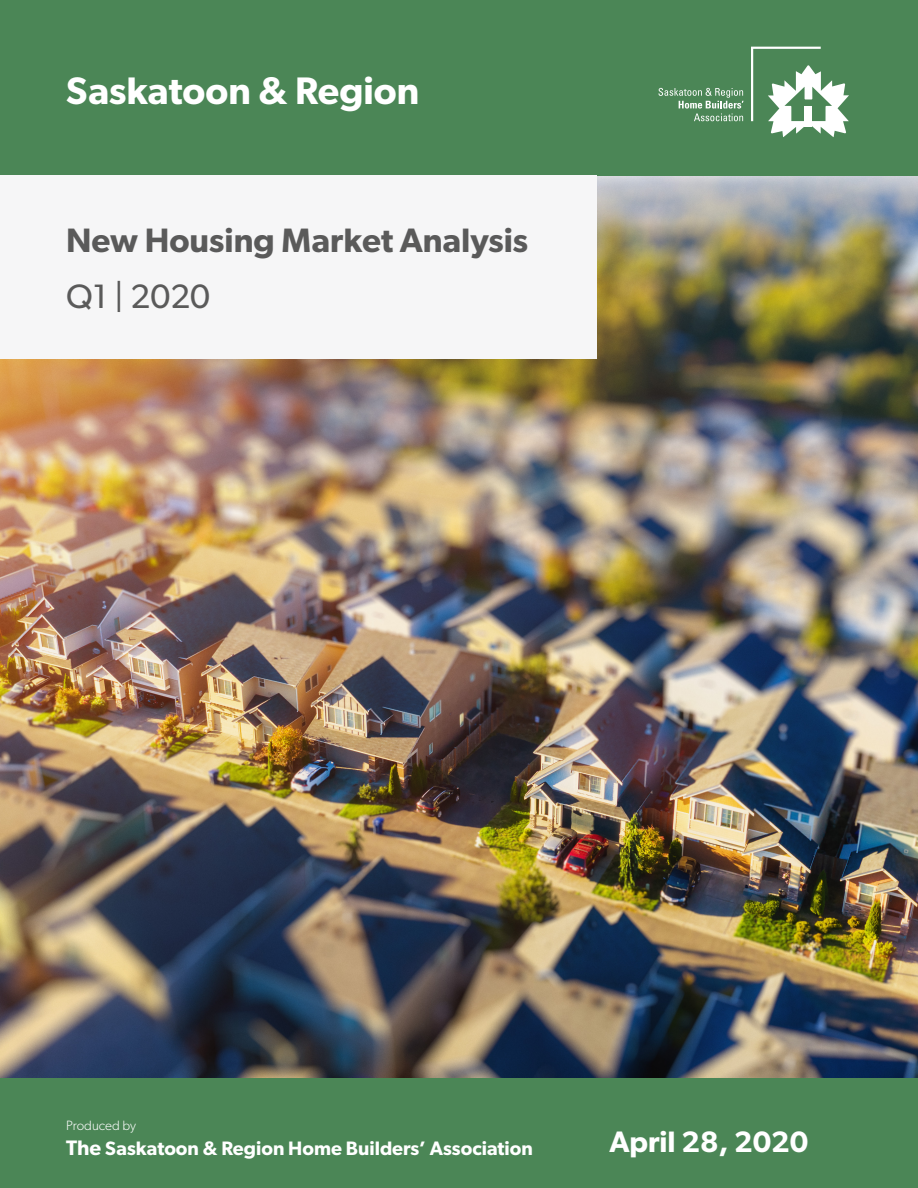
<style>
.page{position:relative;width:918px;height:1188px;background:#fff}
.page>*{position:absolute;margin:0;border:0;box-sizing:border-box;transform-origin:0 0}
.t1{font:600 38.4px "Gibson";color:#fff}
.t2{font:600 33.9px "Gibson";color:#5a5a5a}
.t3{font:33.9px "Gibson";color:#5a5a5a}
.t4{font:600 29.7px "Gibson";color:#fff}
.t5{font:600 19.5px "Gibson";color:#fff}
.t6{font:300 13.5px "Gibson";color:#fff}
.s1{font-size:21px}
</style>
<div class="page">
<img style="left:0;top:176px;width:918px;height:903px">
<div style="left:0;top:0;width:918px;height:176px;background:#4b8656"></div>
<div style="left:0;top:1079px;width:918px;height:109px;background:#4b8656"></div>
<svg style="left:751px;top:47px;width:98px;height:90px"></svg>
<svg style="left:658px;top:88px;width:86px;height:33px"></svg>
<div style="left:0;top:176px;width:597px;height:183px;background:#f6f6f7"></div>
<h1 class="t1" style="left:66px;top:68px;width:355px">Saskatoon &amp; Region</h1>
<h2 class="t2" style="left:66px;top:220px;width:464px">New Housing Market Analysis</h2>
<h2 class="t3" style="left:66px;top:276px;width:146px">Q1 | 2020</h2>
<p class="t6" style="left:66px;top:1117px;width:71px">Produced by</p>
<p class="t5" style="left:66px;top:1137px;width:468px"><span class="s1">The</span> Saskatoon &amp; Region Home Builders’ Association</p>
<h3 class="t4" style="left:609px;top:1124px;width:200px">April 28, 2020</h3>
</div>
